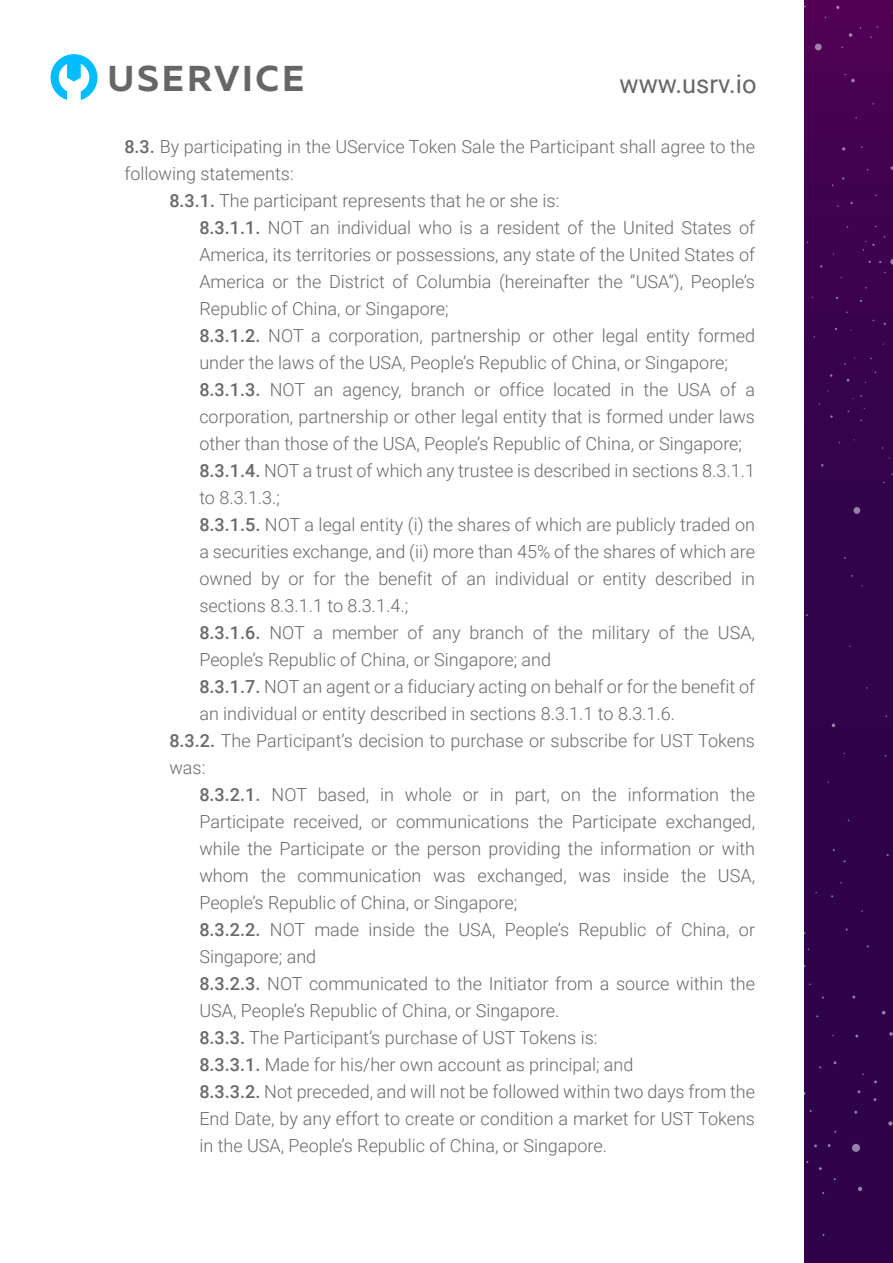
<style>
.page{position:relative;width:893px;height:1263px;background:#fff}
.page>*{position:absolute;margin:0;border:0;box-sizing:border-box;transform-origin:0 0}
.t1{font:700 35.85px "Muller";letter-spacing:.075em;color:#666}
.t2{font:25.5px "Roboto";color:#666}
.t3{font:300 18px "Roboto";color:#6a6969}
.s1{font-weight:500}
</style>
<div class="page">
<div style="left:805px;top:0;width:88px;height:1263px;background:linear-gradient(to bottom,#440252,#28044a)"></div>
<svg style="left:832px;top:723px;width:3px;height:4px"></svg>
<svg style="left:889px;top:1032px;width:4px;height:4px"></svg>
<svg style="left:888px;top:1121px;width:5px;height:4px"></svg>
<svg style="left:858px;top:1187px;width:4px;height:4px"></svg>
<div style="left:852px;top:1144px;width:8px;height:8px;background:#9680a5;border-radius:50%"></div>
<svg style="left:890px;top:166px;width:3px;height:4px"></svg>
<svg style="left:890px;top:259px;width:3px;height:6px"></svg>
<svg style="left:849px;top:33px;width:3px;height:4px"></svg>
<svg style="left:844px;top:74px;width:11px;height:8px"></svg>
<div style="left:815px;top:44px;width:7px;height:6px;background:#a67fa9;border-radius:50%"></div>
<svg style="left:853px;top:507px;width:7px;height:7px"></svg>
<svg style="left:51px;top:54px;width:46px;height:46px"></svg>
<h1 class="t1" style="left:108px;top:56px;width:198px">USERVICE</h1>
<h2 class="t2" style="left:619px;top:66px;width:139px">www.usrv.io</h2>
<p class="t3" style="left:124px;top:134px;width:632px"><span class="s1">8.3.</span> By participating in the UService Token Sale the Participant shall agree to the</p>
<p class="t3" style="left:124px;top:161px;width:171px">following statements:</p>
<p class="t3" style="left:169px;top:188px;width:392px"><span class="s1">8.3.1.</span> The participant represents that he or she is:</p>
<p class="t3" style="left:199px;top:215px;width:557px"><span class="s1">8.3.1.1.</span> NOT an individual who is a resident of the United States of</p>
<p class="t3" style="left:199px;top:242px;width:557px">America, its territories or possessions, any state of the United States of</p>
<p class="t3" style="left:199px;top:269px;width:557px">America or the District of Columbia (hereinafter the “USA”), People’s</p>
<p class="t3" style="left:199px;top:296px;width:251px">Republic of China, or Singapore;</p>
<p class="t3" style="left:199px;top:323px;width:557px"><span class="s1">8.3.1.2.</span> NOT a corporation, partnership or other legal entity formed</p>
<p class="t3" style="left:199px;top:350px;width:530px">under the laws of the USA, People’s Republic of China, or Singapore;</p>
<p class="t3" style="left:199px;top:377px;width:557px"><span class="s1">8.3.1.3.</span> NOT an agency, branch or office located in the USA of a</p>
<p class="t3" style="left:199px;top:404px;width:557px">corporation, partnership or other legal entity that is formed under laws</p>
<p class="t3" style="left:199px;top:431px;width:544px">other than those of the USA, People’s Republic of China, or Singapore;</p>
<p class="t3" style="left:199px;top:458px;width:557px"><span class="s1">8.3.1.4.</span> NOT a trust of which any trustee is described in sections 8.3.1.1</p>
<p class="t3" style="left:199px;top:485px;width:82px">to 8.3.1.3.;</p>
<p class="t3" style="left:199px;top:512px;width:557px"><span class="s1">8.3.1.5.</span> NOT a legal entity (i) the shares of which are publicly traded on</p>
<p class="t3" style="left:199px;top:539px;width:557px">a securities exchange, and (ii) more than 45% of the shares of which are</p>
<p class="t3" style="left:199px;top:566px;width:557px">owned by or for the benefit of an individual or entity described in</p>
<p class="t3" style="left:199px;top:593px;width:210px">sections 8.3.1.1 to 8.3.1.4.;</p>
<p class="t3" style="left:199px;top:620px;width:557px"><span class="s1">8.3.1.6.</span> NOT a member of any branch of the military of the USA,</p>
<p class="t3" style="left:199px;top:647px;width:353px">People’s Republic of China, or Singapore; and</p>
<p class="t3" style="left:199px;top:674px;width:557px"><span class="s1">8.3.1.7.</span> NOT an agent or a fiduciary acting on behalf or for the benefit of</p>
<p class="t3" style="left:199px;top:701px;width:477px">an individual or entity described in sections 8.3.1.1 to 8.3.1.6.</p>
<p class="t3" style="left:169px;top:728px;width:587px"><span class="s1">8.3.2.</span> The Participant’s decision to purchase or subscribe for UST Tokens</p>
<p class="t3" style="left:169px;top:755px;width:38px">was:</p>
<p class="t3" style="left:199px;top:782px;width:557px"><span class="s1">8.3.2.1.</span> NOT based, in whole or in part, on the information the</p>
<p class="t3" style="left:199px;top:809px;width:557px">Participate received, or communications the Participate exchanged,</p>
<p class="t3" style="left:199px;top:836px;width:557px">while the Participate or the person providing the information or with</p>
<p class="t3" style="left:199px;top:863px;width:557px">whom the communication was exchanged, was inside the USA,</p>
<p class="t3" style="left:199px;top:890px;width:319px">People’s Republic of China, or Singapore;</p>
<p class="t3" style="left:199px;top:917px;width:557px"><span class="s1">8.3.2.2.</span> NOT made inside the USA, People’s Republic of China, or</p>
<p class="t3" style="left:199px;top:944px;width:118px">Singapore; and</p>
<p class="t3" style="left:199px;top:971px;width:557px"><span class="s1">8.3.2.3.</span> NOT communicated to the Initiator from a source within the</p>
<p class="t3" style="left:199px;top:998px;width:362px">USA, People’s Republic of China, or Singapore.</p>
<p class="t3" style="left:199px;top:1025px;width:400px"><span class="s1">8.3.3.</span> The Participant’s purchase of UST Tokens is:</p>
<p class="t3" style="left:199px;top:1052px;width:436px"><span class="s1">8.3.3.1.</span> Made for his/her own account as principal; and</p>
<p class="t3" style="left:199px;top:1079px;width:557px"><span class="s1">8.3.3.2.</span> Not preceded, and will not be followed within two days from the</p>
<p class="t3" style="left:199px;top:1106px;width:557px">End Date, by any effort to create or condition a market for UST Tokens</p>
<p class="t3" style="left:199px;top:1133px;width:409px">in the USA, People’s Republic of China, or Singapore.</p>
</div>
